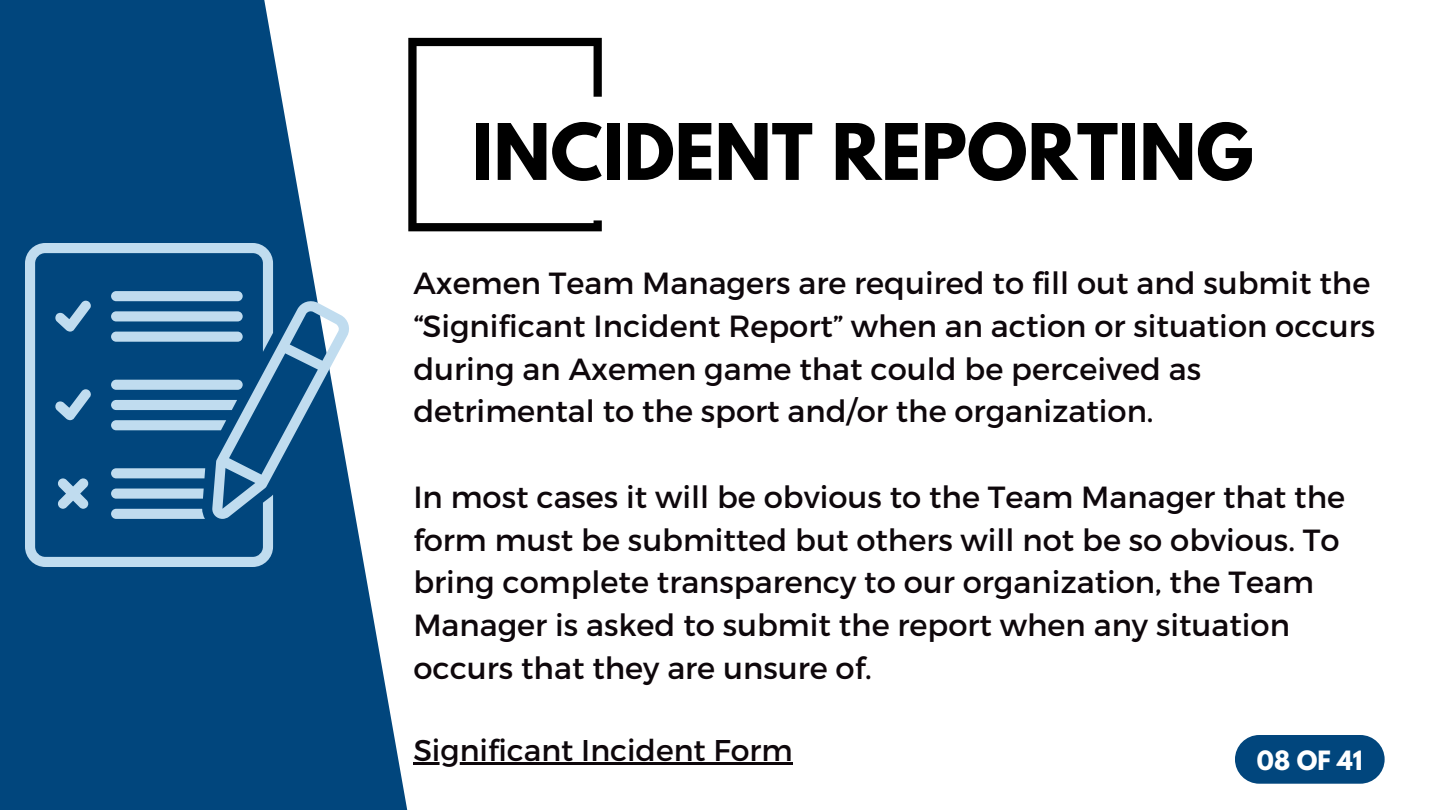
<style>
.page{position:relative;width:1440px;height:810px;background:#fff}
.page>*{position:absolute;margin:0;border:0;box-sizing:border-box;transform-origin:0 0}
.t1{font:700 69px "League Spartan";color:#000}
.t2{font:30.6px/42.8px "Montserrat";color:#0e070b}
.t3{font:30px "Montserrat";color:#0e070b}
.t4{font:700 23.6px "League Spartan";color:#fff}
</style>
<div class="page">
<svg style="left:0;top:0;width:409px;height:810px;fill:#01467d"></svg>
<svg style="left:409px;top:38px;width:193px;height:193px"></svg>
<div style="left:1235px;top:735px;width:150px;height:49px;background:#01467d;border-radius:24px"></div>
<svg style="left:25px;top:243px;width:248px;height:324px;background:#316b99"></svg>
<svg style="left:111px;top:299px;width:240px;height:220px;background:#467ba5"></svg>
<hr style="left:413px;top:762px;width:380px;height:3px;background:#0e070b">
<h2 class="t1" style="left:472px;top:118px;width:783px">INCIDENT REPORTING</h2>
<p class="t2" style="left:413px;top:260px;width:963px">Axemen Team Managers are required to fill out and submit the “Significant Incident Report” when an action or situation occurs during an Axemen game that could be perceived as detrimental to the sport and/or the organization.</p>
<p class="t2" style="left:413px;top:474px;width:933px">In most cases it will be obvious to the Team Manager that the form must be submitted but others will not be so obvious. To bring complete transparency to our organization, the Team Manager is asked to submit the report when any situation occurs that they are unsure of.</p>
<h1 class="t3" style="left:413px;top:730px;width:381px">Significant Incident Form</h1>
<h2 class="t4" style="left:1257px;top:749px;width:107px">08 OF 41</h2>
</div>
